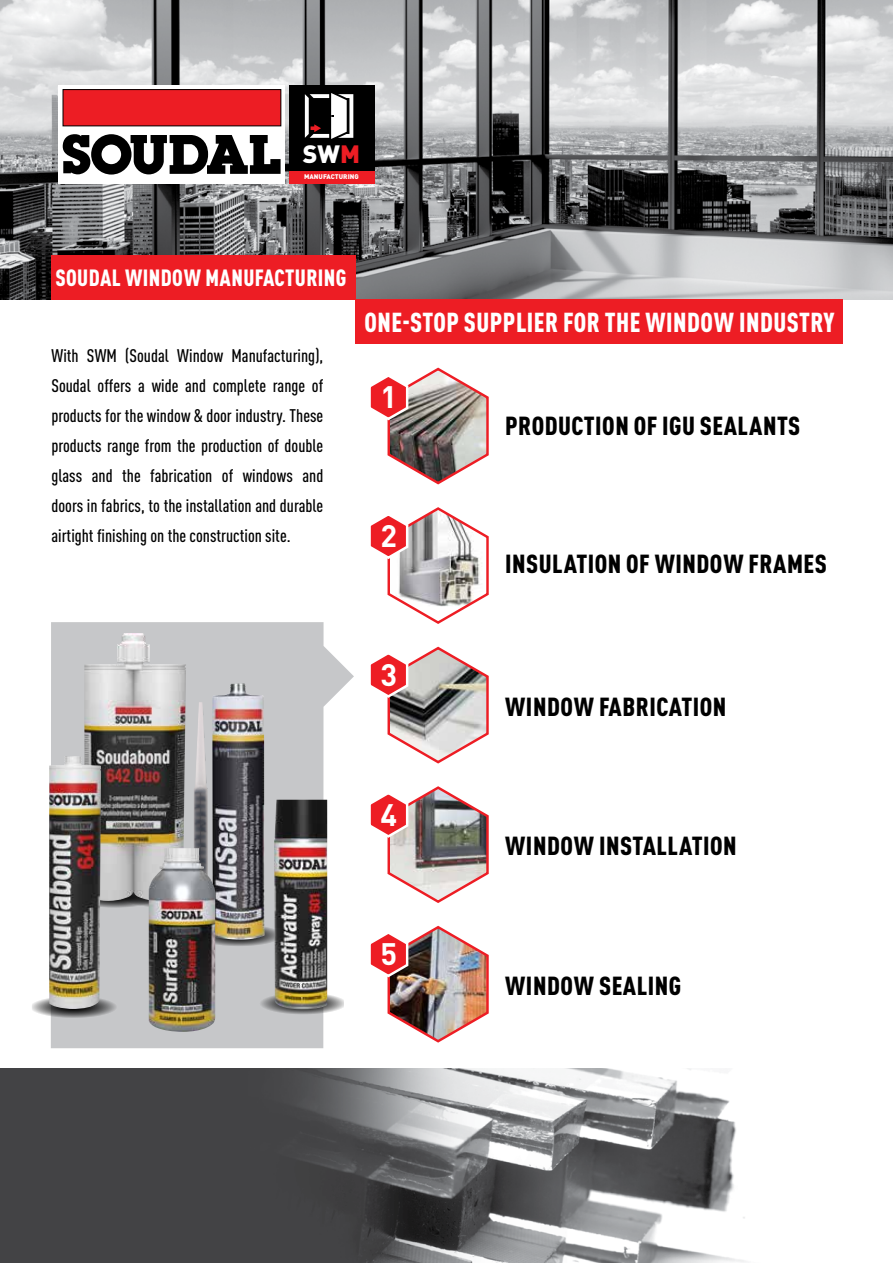
<style>
.page{position:relative;width:893px;height:1263px;background:#fff}
.page>*{position:absolute;margin:0;border:0;box-sizing:border-box;transform-origin:0 0}
.t1{font:700 30.75px "DIN Pro";color:#fff}
.t2{font:900 condensed 27px "DIN Pro";letter-spacing:.02em;color:#fff;scale:.95 1}
.t3{font:900 condensed 25.8px "DIN Pro";letter-spacing:.02em;color:#000}
.t4{font:900 24.75px "DIN Pro";color:#fff}
.t5{font:900 condensed 23.25px "DIN Pro";letter-spacing:.02em;color:#fff;scale:.95 1}
.t6{font:500 condensed 18px/30px "DIN Pro";color:#000;text-align:justify}
.t7{font:900 6.75px "DIN Pro";color:#fff}
.s1{color:#ed1d24}
</style>
<div class="page">
<img style="left:0;top:1068px;width:746px;height:195px">
<img style="left:0;top:0;width:893px;height:300px">
<div style="left:58px;top:85px;width:227px;height:98px;background:#fff"></div>
<div style="left:63px;top:90px;width:218px;height:36px;background:#ed1d24"></div>
<div style="left:63px;top:89px;width:218px;height:37px;border:1px solid #000"></div>
<svg style="left:63px;top:134px;width:218px;height:41px"></svg>
<div style="left:51px;top:255px;width:305px;height:45px;background:#ed1d24"></div>
<div style="left:356px;top:300px;width:487px;height:44px;background:#ed1d24"></div>
<div style="left:289px;top:85px;width:85px;height:86px;background:#000"></div>
<div style="left:289px;top:171px;width:85px;height:12px;background:#ed1d24"></div>
<svg style="left:305px;top:93px;width:48px;height:46px"></svg>
<img style="left:370px;top:367px;width:119px;height:118px">
<svg style="left:370px;top:507px;width:119px;height:117px"></svg>
<svg style="left:370px;top:646px;width:119px;height:118px"></svg>
<svg style="left:370px;top:786px;width:119px;height:117px"></svg>
<img style="left:370px;top:925px;width:119px;height:118px">
<svg style="left:51px;top:622px;width:303px;height:426px;fill:#c6c7c9"></svg>
<svg style="left:101px;top:901px;width:48px;height:7px"></svg>
<img style="left:84px;top:633px;width:102px;height:268px">
<img style="left:188px;top:702px;width:22px;height:146px">
<svg style="left:215px;top:924px;width:59px;height:23px"></svg>
<svg style="left:257px;top:993px;width:87px;height:22px"></svg>
<svg style="left:32px;top:997px;width:87px;height:21px"></svg>
<img style="left:274px;top:800px;width:53px;height:209px">
<img style="left:49px;top:756px;width:52px;height:253px">
<img style="left:210px;top:683px;width:33px;height:250px">
<img style="left:149px;top:848px;width:66px;height:184px">
<h3 class="t4" style="left:303px;top:132px;width:59px">SW<span class="s1">M</span></h3>
<p class="t7" style="left:304px;top:171px;width:56px">MANUFACTURING</p>
<p class="t5" style="left:55px;top:260px;width:308px">SOUDAL WINDOW MANUFACTURING</p>
<p class="t6" style="left:51px;top:339px;width:273px">With SWM (Soudal Window Manufacturing), Soudal offers a wide and complete range of products for the window &amp; door industry. These products range from the production of double glass and the fabrication of windows and doors in fabrics, to the installation and durable airtight finishing on the construction site.</p>
<h2 class="t2" style="left:364px;top:301px;width:496px">ONE-STOP SUPPLIER FOR THE WINDOW INDUSTRY</h2>
<h1 class="t1" style="left:380px;top:372px;width:18px">1</h1>
<h1 class="t1" style="left:380px;top:510px;width:18px">2</h1>
<h3 class="t3" style="left:505px;top:406px;width:297px">PRODUCTION OF IGU SEALANTS</h3>
<h3 class="t3" style="left:505px;top:544px;width:323px">INSULATION OF WINDOW FRAMES</h3>
<h1 class="t1" style="left:380px;top:649px;width:18px">3</h1>
<h1 class="t1" style="left:380px;top:789px;width:18px">4</h1>
<h1 class="t1" style="left:380px;top:929px;width:18px">5</h1>
<h3 class="t3" style="left:505px;top:687px;width:223px">WINDOW FABRICATION</h3>
<h3 class="t3" style="left:505px;top:826px;width:233px">WINDOW INSTALLATION</h3>
<h3 class="t3" style="left:505px;top:966px;width:178px">WINDOW SEALING</h3>
</div>
